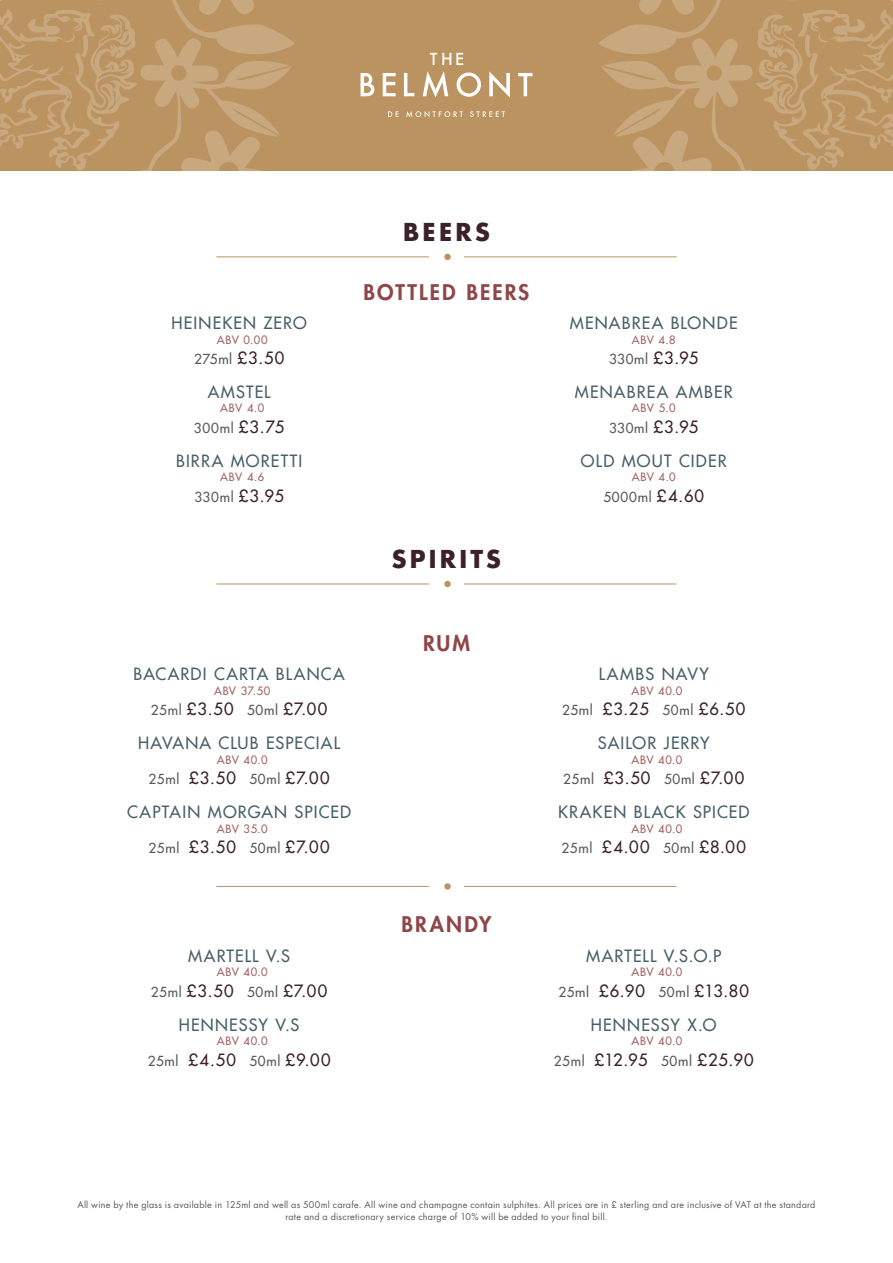
<style>
.page{position:relative;width:893px;height:1263px;background:#fff}
.page>*{position:absolute;margin:0;border:0;box-sizing:border-box;transform-origin:0 0}
.t1{font:700 24px "Futura Std";letter-spacing:.135em;color:#3c212a}
.t2{font:800 21px "Futura Std";letter-spacing:.1em;color:#8f4649}
.t3{font:500 16.5px "Futura Std";letter-spacing:.07em;color:#48606a}
.t4{font:500 16.5px "Futura Std";letter-spacing:.065em;color:#3c212a}
.t5{font:500 13.5px "Futura Std";letter-spacing:.05em;color:#57585a}
.t6{font:500 11.25px "Futura Std";letter-spacing:.06em;color:#a06362}
.t7{font:9px/12px "Futura Std";letter-spacing:.025em;color:#57585a;text-align:center}
.s1{font-size:16.5px;color:#3c212a}
.s2{font-size:13.5px;color:#57585a}
</style>
<div class="page">
<hr style="left:216px;top:256px;width:213px;height:1px;background:#bb9360">
<hr style="left:464px;top:256px;width:213px;height:1px;background:#bb9360">
<div style="left:444px;top:254px;width:7px;height:6px;background:#bb9360;border-radius:50%"></div>
<hr style="left:216px;top:584px;width:213px;height:1px;background:#bb9360">
<hr style="left:464px;top:584px;width:213px;height:1px;background:#bb9360">
<div style="left:444px;top:581px;width:7px;height:6px;background:#bb9360;border-radius:50%"></div>
<div style="left:0;top:0;width:893px;height:170px;background:#bb9360"></div>
<svg style="left:360px;top:53px;width:172px;height:64px"></svg>
<svg style="left:0;top:0;width:295px;height:170px"></svg>
<svg style="left:598px;top:0;width:295px;height:170px"></svg>
<hr style="left:216px;top:886px;width:213px;height:1px;background:#bb9360">
<hr style="left:464px;top:886px;width:213px;height:1px;background:#bb9360">
<svg style="left:444px;top:883px;width:7px;height:7px"></svg>
<p class="t1" style="left:403px;top:216px;width:88px">BEERS</p>
<p class="t3" style="left:172px;top:313px;width:137px">HEINEKEN ZERO</p>
<p class="t6" style="left:217px;top:332px;width:52px">ABV 0.00</p>
<p class="t5" style="left:194px;top:351px;width:92px">275ml <span class="s1">£3.50</span></p>
<p class="t3" style="left:208px;top:381px;width:64px">AMSTEL</p>
<p class="t6" style="left:220px;top:401px;width:45px">ABV 4.0</p>
<p class="t5" style="left:194px;top:419px;width:92px">300ml <span class="s1">£3.75</span></p>
<p class="t3" style="left:176px;top:450px;width:128px">BIRRA MORETTI</p>
<p class="t6" style="left:220px;top:470px;width:45px">ABV 4.6</p>
<p class="t5" style="left:194px;top:488px;width:91px">330ml <span class="s1">£3.95</span></p>
<p class="t2" style="left:364px;top:279px;width:167px">BOTTLED BEERS</p>
<p class="t1" style="left:392px;top:543px;width:111px">SPIRITS</p>
<p class="t3" style="left:570px;top:313px;width:169px">MENABREA BLONDE</p>
<p class="t6" style="left:632px;top:332px;width:45px">ABV 4.8</p>
<p class="t5" style="left:609px;top:351px;width:91px">330ml <span class="s1">£3.95</span></p>
<p class="t3" style="left:575px;top:381px;width:159px">MENABREA AMBER</p>
<p class="t6" style="left:632px;top:401px;width:45px">ABV 5.0</p>
<p class="t5" style="left:609px;top:419px;width:91px">330ml <span class="s1">£3.95</span></p>
<p class="t3" style="left:581px;top:450px;width:147px">OLD MOUT CIDER</p>
<p class="t6" style="left:632px;top:470px;width:45px">ABV 4.0</p>
<p class="t5" style="left:603px;top:488px;width:102px">5000ml <span class="s1">£4.60</span></p>
<p class="t3" style="left:134px;top:664px;width:213px">BACARDI CARTA BLANCA</p>
<p class="t6" style="left:214px;top:684px;width:58px">ABV 37.50</p>
<p class="t4" style="left:151px;top:699px;width:178px"><span class="s2">25ml</span> £3.50 <span class="s2">50ml</span> £7.00</p>
<p class="t3" style="left:138px;top:733px;width:203px">HAVANA CLUB ESPECIAL</p>
<p class="t6" style="left:217px;top:752px;width:52px">ABV 40.0</p>
<p class="t4" style="left:149px;top:768px;width:183px"><span class="s2">25ml</span> £3.50 <span class="s2">50ml</span> £7.00</p>
<p class="t3" style="left:127px;top:801px;width:225px">CAPTAIN MORGAN SPICED</p>
<p class="t6" style="left:217px;top:821px;width:52px">ABV 35.0</p>
<p class="t4" style="left:149px;top:836px;width:183px"><span class="s2">25ml</span> £3.50 <span class="s2">50ml</span> £7.00</p>
<p class="t3" style="left:188px;top:945px;width:103px">MARTELL V.S</p>
<p class="t6" style="left:217px;top:965px;width:52px">ABV 40.0</p>
<p class="t4" style="left:151px;top:980px;width:178px"><span class="s2">25ml</span> £3.50 <span class="s2">50ml</span> £7.00</p>
<p class="t3" style="left:179px;top:1014px;width:122px">HENNESSY V.S</p>
<p class="t6" style="left:217px;top:1034px;width:52px">ABV 40.0</p>
<p class="t4" style="left:148px;top:1049px;width:184px"><span class="s2">25ml</span> £4.50 <span class="s2">50ml</span> £9.00</p>
<p class="t2" style="left:423px;top:630px;width:48px">RUM</p>
<p class="t2" style="left:402px;top:911px;width:91px">BRANDY</p>
<p class="t3" style="left:599px;top:664px;width:112px">LAMBS NAVY</p>
<p class="t6" style="left:631px;top:684px;width:52px">ABV 40.0</p>
<p class="t4" style="left:562px;top:699px;width:185px"><span class="s2">25ml</span> £3.25 <span class="s2">50ml</span> £6.50</p>
<p class="t3" style="left:598px;top:733px;width:113px">SAILOR JERRY</p>
<p class="t6" style="left:631px;top:752px;width:52px">ABV 40.0</p>
<p class="t4" style="left:563px;top:768px;width:183px"><span class="s2">25ml</span> £3.50 <span class="s2">50ml</span> £7.00</p>
<p class="t3" style="left:558px;top:801px;width:193px">KRAKEN BLACK SPICED</p>
<p class="t6" style="left:631px;top:821px;width:52px">ABV 40.0</p>
<p class="t4" style="left:562px;top:836px;width:186px"><span class="s2">25ml</span> £4.00 <span class="s2">50ml</span> £8.00</p>
<p class="t3" style="left:586px;top:945px;width:137px">MARTELL V.S.O.P</p>
<p class="t6" style="left:631px;top:965px;width:52px">ABV 40.0</p>
<p class="t4" style="left:558px;top:980px;width:192px"><span class="s2">25ml</span> £6.90 <span class="s2">50ml</span> £13.80</p>
<p class="t3" style="left:591px;top:1014px;width:127px">HENNESSY X.O</p>
<p class="t6" style="left:631px;top:1034px;width:52px">ABV 40.0</p>
<p class="t4" style="left:554px;top:1049px;width:201px"><span class="s2">25ml</span> £12.95 <span class="s2">50ml</span> £25.90</p>
<p class="t7" style="left:77px;top:1199px;width:739px">All wine by the glass is available in 125ml and well as 500ml carafe. All wine and champagne contain sulphites. All prices are in £ sterling and are inclusive of VAT at the standard rate and a discretionary service charge of 10% will be added to your final bill.</p>
</div>
